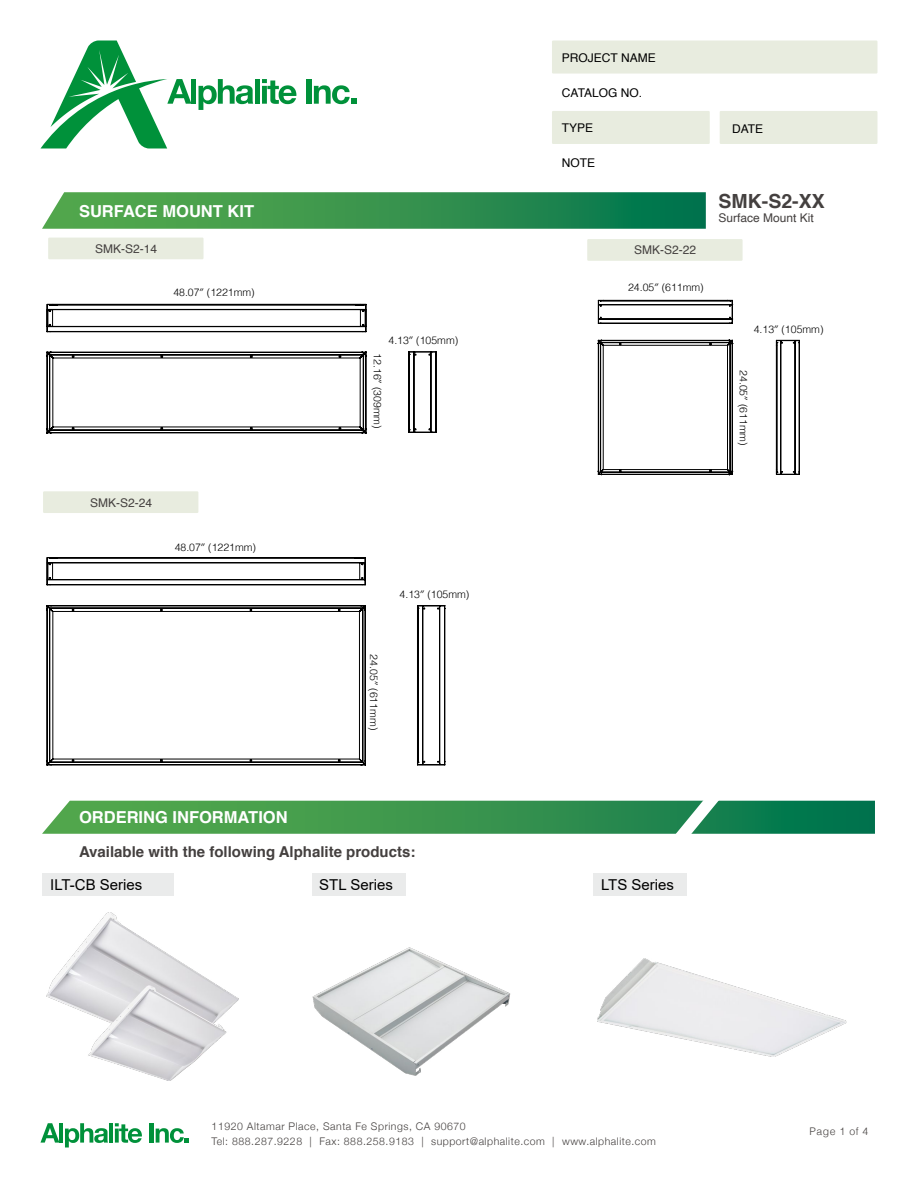
<style>
.page{position:relative;width:918px;height:1188px;background:#fff}
.page>*{position:absolute;margin:0;border:0;box-sizing:border-box;transform-origin:0 0}
.t1{font:700 19.5px "Helvetica";color:#44403f}
.t2{font:700 16.5px "Helvetica";color:#fff}
.t3{font:700 15px "Helvetica";color:#44403f}
.t4{font:15px "Arial";color:#000}
.t5{font:12px "Helvetica";color:#44403f}
.t6{font:12px "Helvetica";color:#000}
.t7{font:300 10.5px "Helvetica";color:#000}
.t8{font:300 10.5px/15px "Helvetica Neue";letter-spacing:.05em;color:#44403f}
.t9{font:300 10.5px "Helvetica";letter-spacing:.05em;color:#44403f}
</style>
<div class="page">
<svg style="left:41px;top:1123px;width:18px;height:20px"></svg>
<hr style="left:59px;top:1123px;width:4px;height:20px;background:#00913a">
<svg style="left:65px;top:1123px;width:43px;height:24px"></svg>
<hr style="left:109px;top:1123px;width:4px;height:20px;background:#00913a">
<svg style="left:115px;top:1123px;width:27px;height:20px"></svg>
<div style="left:149px;top:1123px;width:5px;height:20px;background:#00913a"></div>
<svg style="left:156px;top:1128px;width:33px;height:15px"></svg>
<div style="left:43px;top:874px;width:131px;height:22px;background:#eaebeb"></div>
<svg style="left:42px;top:192px;width:664px;height:37px;background:#389452"></svg>
<svg style="left:42px;top:800px;width:833px;height:34px;background:#3f9858"></svg>
<img style="left:47px;top:912px;width:191px;height:168px">
<img style="left:312px;top:947px;width:199px;height:129px">
<div style="left:312px;top:874px;width:93px;height:22px;background:#eaebeb"></div>
<svg style="left:41px;top:40px;width:150px;height:108px"></svg>
<div style="left:191px;top:79px;width:5px;height:25px;background:#00913a"></div>
<svg style="left:199px;top:79px;width:54px;height:31px"></svg>
<div style="left:255px;top:79px;width:5px;height:25px;background:#00913a"></div>
<svg style="left:262px;top:79px;width:34px;height:25px"></svg>
<div style="left:306px;top:79px;width:5px;height:25px;background:#00913a"></div>
<svg style="left:314px;top:85px;width:42px;height:19px"></svg>
<div style="left:552px;top:40px;width:326px;height:34px;background:#e8ecdf"></div>
<div style="left:552px;top:111px;width:158px;height:33px;background:#e8ecdf"></div>
<div style="left:720px;top:111px;width:158px;height:33px;background:#e8ecdf"></div>
<svg style="left:46px;top:304px;width:391px;height:130px"></svg>
<svg style="left:408px;top:351px;width:29px;height:7px"></svg>
<svg style="left:46px;top:557px;width:399px;height:209px"></svg>
<svg style="left:47px;top:557px;width:319px;height:28px"></svg>
<svg style="left:597px;top:300px;width:203px;height:175px"></svg>
<img style="left:597px;top:958px;width:250px;height:99px">
<div style="left:594px;top:874px;width:93px;height:22px;background:#eaebeb"></div>
<div style="left:48px;top:238px;width:156px;height:21px;background:#e8ecdf"></div>
<div style="left:587px;top:239px;width:156px;height:22px;background:#e8ecdf"></div>
<div style="left:43px;top:491px;width:155px;height:22px;background:#e8ecdf"></div>
<h2 class="t2" style="left:79px;top:198px;width:177px">SURFACE MOUNT KIT</h2>
<p class="t6" style="left:562px;top:49px;width:95px">PROJECT NAME</p>
<p class="t6" style="left:562px;top:84px;width:82px">CATALOG NO.</p>
<p class="t6" style="left:562px;top:119px;width:33px">TYPE</p>
<p class="t6" style="left:562px;top:154px;width:35px">NOTE</p>
<p class="t5" style="left:95px;top:239px;width:64px">SMK-S2-14</p>
<p class="t5" style="left:634px;top:241px;width:64px">SMK-S2-22</p>
<p class="t7" style="left:173px;top:283px;width:83px">48.07″ (1221mm)</p>
<p class="t7" style="left:628px;top:279px;width:77px">24.05″ (611mm)</p>
<p class="t7" style="left:389px;top:331px;width:71px">4.13″ (105mm)</p>
<p class="t7" style="left:387px;top:353px;width:77px;rotate:90deg">12.16″ (309mm)</p>
<p class="t6" style="left:732px;top:120px;width:33px">DATE</p>
<h1 class="t1" style="left:719px;top:185px;width:108px">SMK-S2-XX</h1>
<p class="t5" style="left:719px;top:209px;width:97px">Surface Mount Kit</p>
<p class="t7" style="left:754px;top:320px;width:71px">4.13″ (105mm)</p>
<p class="t7" style="left:752px;top:370px;width:77px;rotate:90deg">24.05″ (611mm)</p>
<p class="t5" style="left:90px;top:493px;width:64px">SMK-S2-24</p>
<p class="t7" style="left:175px;top:538px;width:83px">48.07″ (1221mm)</p>
<p class="t7" style="left:400px;top:585px;width:71px">4.13″ (105mm)</p>
<p class="t7" style="left:383px;top:654px;width:77px;rotate:90deg">24.05″ (611mm)</p>
<h2 class="t2" style="left:79px;top:804px;width:210px">ORDERING INFORMATION</h2>
<h3 class="t3" style="left:79px;top:839px;width:338px">Available with the following Alphalite products:</h3>
<h3 class="t4" style="left:319px;top:874px;width:75px">STL Series</h3>
<h3 class="t4" style="left:50px;top:874px;width:94px">ILT-CB Series</h3>
<h3 class="t4" style="left:601px;top:874px;width:75px">LTS Series</h3>
<p class="t8" style="left:212px;top:1118px;width:446px">11920 Altamar Place, Santa Fe Springs, CA 90670<br>Tel: 888.287.9228 | Fax: 888.258.9183 | support@alphalite.com | www.alphalite.com</p>
<p class="t9" style="left:810px;top:1122px;width:60px">Page 1 of 4</p>
</div>
